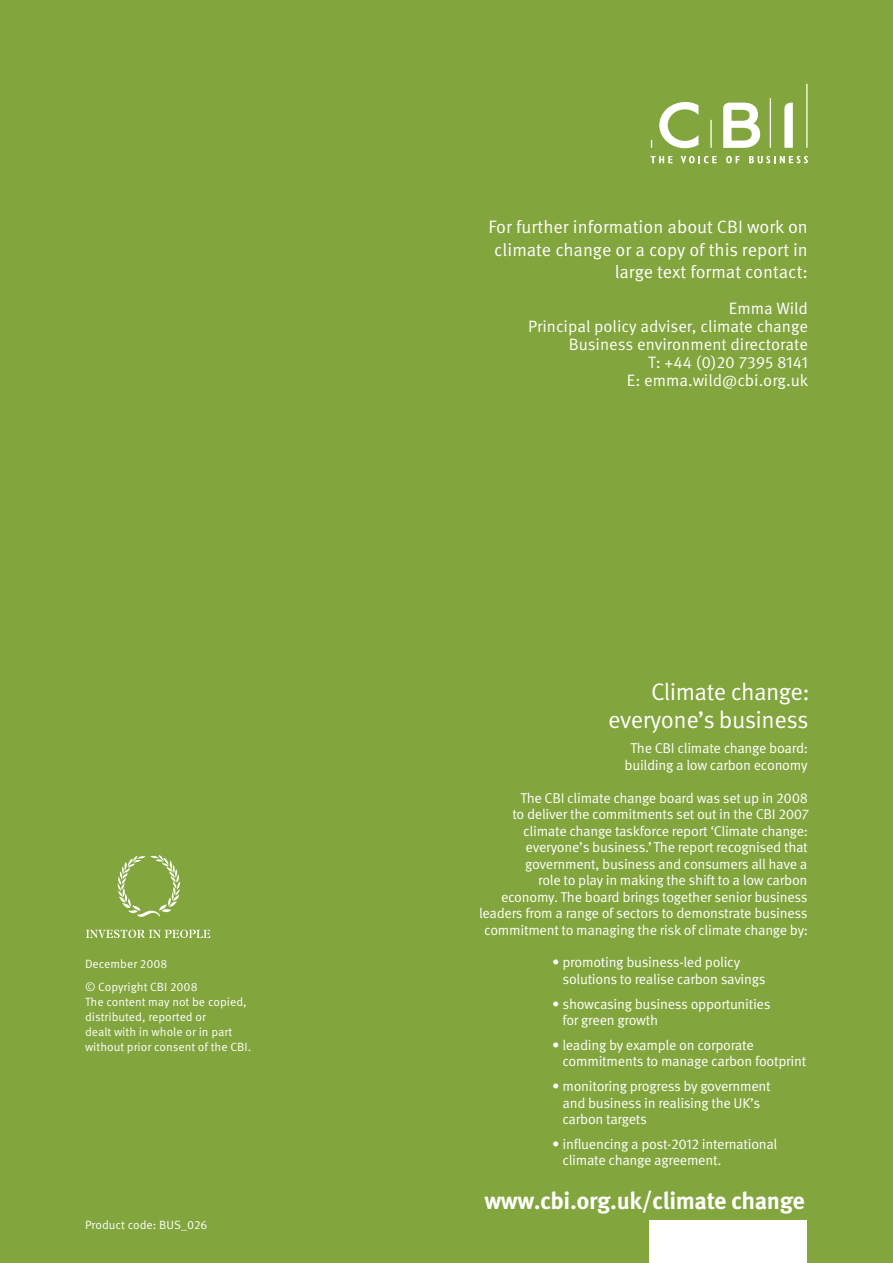
<style>
.page{position:relative;width:893px;height:1263px;background:#82a53d}
.page>*{position:absolute;margin:0;border:0;box-sizing:border-box;transform-origin:0 0}
.t1{font:24px/28.8px "Meta OT";letter-spacing:-.025em;color:#fff;text-align:right}
.t2{font:700 24px "Meta OT";letter-spacing:-.02em;color:#fff}
.t3{font:18px/22.5px "Meta OT";color:#fff;text-align:right}
.t4{font:16.5px/18px "Meta OT";color:#fff;text-align:right}
.t5{font:14.25px/16.5px "Meta OT";letter-spacing:-.02em;color:#fff}
.t6{font:12px/15px "Meta OT";color:#fff}
</style>
<div class="page">
<div style="left:649px;top:1220px;width:158px;height:43px;background:#fff"></div>
<svg style="left:784px;top:102px;width:9px;height:46px"></svg>
<svg style="left:659px;top:102px;width:39px;height:46px"></svg>
<svg style="left:723px;top:103px;width:37px;height:45px"></svg>
<svg style="left:806px;top:84px;width:1px;height:64px"></svg>
<svg style="left:770px;top:98px;width:1px;height:50px"></svg>
<svg style="left:710px;top:120px;width:2px;height:28px"></svg>
<svg style="left:651px;top:156px;width:22px;height:7px"></svg>
<svg style="left:681px;top:156px;width:36px;height:7px"></svg>
<svg style="left:726px;top:156px;width:13px;height:7px"></svg>
<svg style="left:749px;top:156px;width:59px;height:7px"></svg>
<svg style="left:86px;top:930px;width:124px;height:8px"></svg>
<svg style="left:117px;top:855px;width:63px;height:62px"></svg>
<p class="t6" style="left:85px;top:953px;width:114px;line-height:22.5px">December 2008<br>© Copyright CBI 2008</p>
<p class="t6" style="left:85px;top:994px;width:168px">The content may not be copied, distributed, reported or<br>dealt with in whole or in part without prior consent of the CBI.</p>
<p class="t6" style="left:85px;top:1218px;width:124px">Product code: BUS_026</p>
<p class="t3" style="left:488px;top:216px;width:321px">For further information about CBI work on climate change or a copy of this report in large text format contact:</p>
<p class="t4" style="left:528px;top:300px;width:282px">Emma Wild<br>Principal policy adviser, climate change<br>Business environment directorate<br>T: +44 (0)20 7395 8141<br>E: emma.wild@cbi.org.uk</p>
<h1 class="t1" style="left:608px;top:677px;width:203px">Climate change: everyone’s business</h1>
<p class="t5" style="left:625px;top:740px;width:185px;text-align:center">The CBI climate change board: building a low carbon economy</p>
<p class="t5" style="left:479px;top:790px;width:332px;text-align:right">The CBI climate change board was set up in 2008<br>to deliver the commitments set out in the CBI 2007 climate change taskforce report ‘Climate change: everyone’s business.’ The report recognised that government, business and consumers all have a<br>role to play in making the shift to a low carbon<br>economy. The board brings together senior business leaders from a range of sectors to demonstrate business commitment to managing the risk of climate change by:</p>
<p class="t5" style="left:562px;top:954px;width:205px;text-indent:-10px">• promoting business-led policy solutions to realise carbon savings</p>
<p class="t5" style="left:562px;top:996px;width:210px;text-indent:-10px">• showcasing business opportunities for green growth</p>
<p class="t5" style="left:562px;top:1037px;width:245px;text-indent:-10px">• leading by example on corporate commitments to manage carbon footprint</p>
<p class="t5" style="left:562px;top:1078px;width:210px;text-indent:-10px">• monitoring progress by government and business in realising the UK’s carbon targets</p>
<p class="t5" style="left:562px;top:1136px;width:217px;text-indent:-10px">• influencing a post-2012 international climate change agreement.</p>
<h1 class="t2" style="left:484px;top:1185px;width:322px">www.cbi.org.uk/climate change</h1>
</div>
